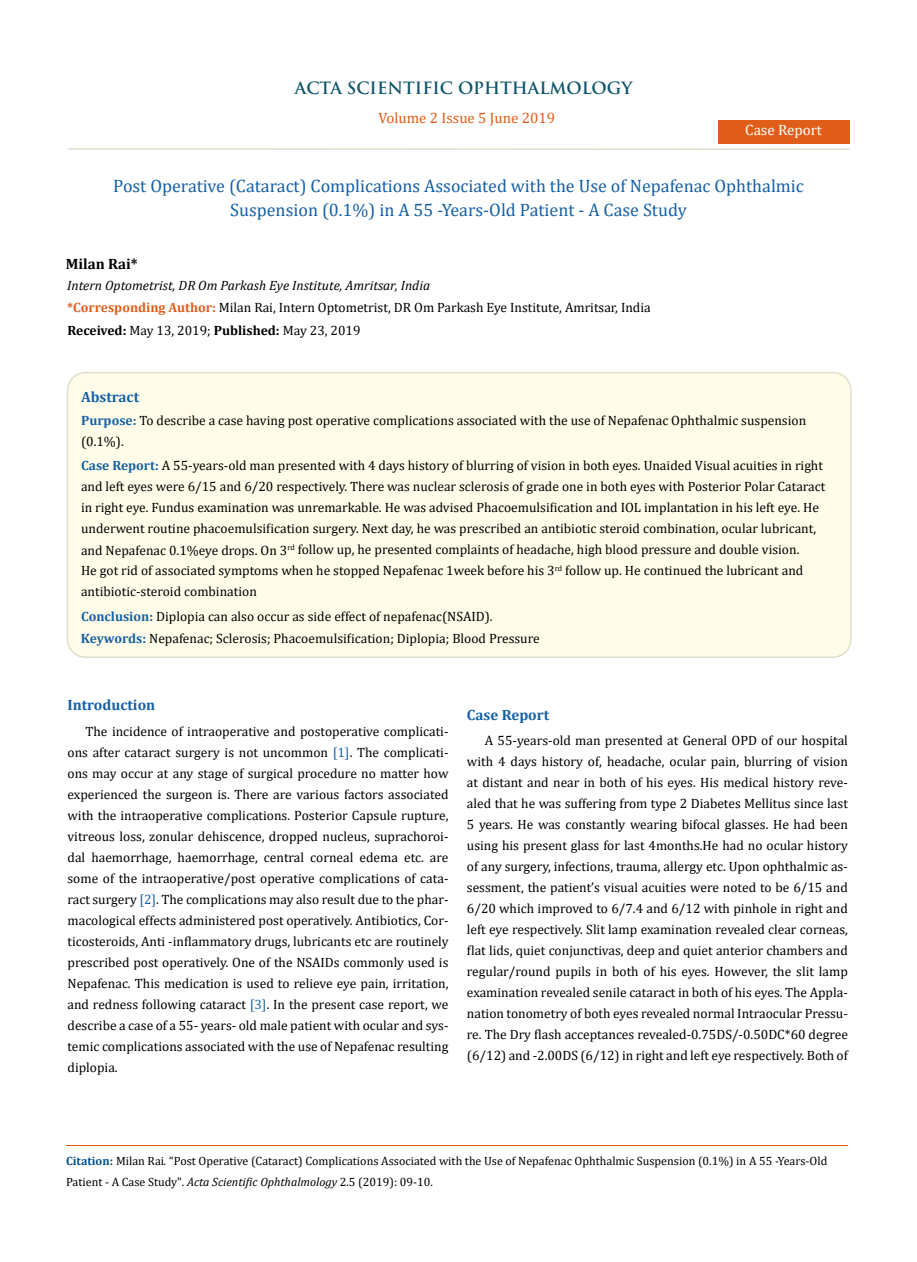
<style>
.page{position:relative;width:917px;height:1262px;background:#fff}
.page>*{position:absolute;margin:0;border:0;box-sizing:border-box;transform-origin:0 0}
.t1{font:18px/24px "Cambria";color:#1560a6;text-align:center}
.t2{font:700 16.5px "Trajan Pro";color:#0e546a}
.t3{font:700 15px "Cambria";color:#1560a6}
.t4{font:15px "Cambria";color:#e05d1a}
.t5{font:15px "Cambria";color:#fff}
.t6{font:700 15px "Cambria";color:#000}
.t7{font:13.5px/21px "Cambria";color:#000}
.t8{font:12px/21px "Cambria";color:#000}
.s1{font-style:italic}
.s2{font-weight:700;color:#e05d1a}
.s3{font-weight:700}
.s4{font-weight:700;color:#1560a6}
.s5{color:#1560a6}
.s6{font-weight:700;color:#035089}
</style>
<div class="page">
<div style="left:717px;top:120px;width:132px;height:23px;background:#e05d1a"></div>
<div style="left:67px;top:372px;width:783px;height:285px;background:#fffde9;border-radius:18px"></div>
<div style="left:67px;top:372px;width:784px;height:286px;border:2px solid #e0dfcd;border-radius:18px"></div>
<hr style="left:66px;top:1145px;width:781px;height:1px;background:#e05d1a">
<hr style="left:67px;top:148px;width:782px;height:2px;background:#e0dfcd">
<p class="t2" style="left:295px;top:77px;width:339px">ACTA SCIENTIFIC OPHTHALMOLOGY</p>
<p class="t4" style="left:378px;top:109px;width:178px">Volume 2 Issue 5 June 2019</p>
<p class="t5" style="left:745px;top:121px;width:78px">Case Report</p>
<h1 class="t1" style="left:113px;top:174px;width:692px">Post Operative (Cataract) Complications Associated with the Use of Nepafenac Ophthalmic<br>Suspension (0.1%) in A 55 -Years-Old Patient - A Case Study</h1>
<p class="t6" style="left:66px;top:253px;width:73px">Milan Rai*</p>
<p class="t7" style="left:67px;top:273px;width:585px;line-height:22.8px"><span class="s1">Intern Optometrist, DR Om Parkash Eye Institute, Amritsar, India<br></span><span class="s2">*Corresponding Author:</span> Milan Rai, Intern Optometrist, DR Om Parkash Eye Institute, Amritsar, India</p>
<p class="t7" style="left:67px;top:320px;width:294px"><span class="s3">Received:</span> May 13, 2019; <span class="s3">Published:</span> May 23, 2019</p>
<p class="t3" style="left:81px;top:386px;width:60px">Abstract</p>
<p class="t7" style="left:81px;top:410px;width:726px"><span class="s4">Purpose:</span> To describe a case having post operative complications associated with the use of Nepafenac Ophthalmic suspension (0.1%).</p>
<p class="t7" style="left:81px;top:455px;width:745px"><span class="s4">Case Report:</span> A 55-years-old man presented with 4 days history of blurring of vision in both eyes. Unaided Visual acuities in right and left eyes were 6/15 and 6/20 respectively. There was nuclear sclerosis of grade one in both eyes with Posterior Polar Cataract in right eye. Fundus examination was unremarkable. He was advised Phacoemulsification and IOL implantation in his left eye. He underwent routine phacoemulsification surgery. Next day, he was prescribed an antibiotic steroid combination, ocular lubricant, and Nepafenac 0.1%eye drops. On 3<sup>rd</sup> follow up, he presented complaints of headache, high blood pressure and double vision.<br>He got rid of associated symptoms when he stopped Nepafenac 1week before his 3<sup>rd</sup> follow up. He continued the lubricant and antibiotic-steroid combination</p>
<p class="t7" style="left:81px;top:604px;width:460px;line-height:22.5px"><span class="s4">Conclusion:</span> Diplopia can also occur as side effect of nepafenac(NSAID).<br><span class="s4">Keywords:</span> Nepafenac; Sclerosis; Phacoemulsification; Diplopia; Blood Pressure</p>
<p class="t3" style="left:67px;top:694px;width:89px">Introduction</p>
<p class="t7" style="left:67px;top:720px;width:382px;text-align:justify;text-indent:18px">The incidence of intraoperative and postoperative complicati&shy;ons after cataract surgery is not uncommon <span class="s5">[1]</span>. The complicati&shy;ons may occur at any stage of surgical procedure no matter how experienced the surgeon is. There are various factors associated with the intraoperative complications. Posterior Capsule rupture, vitreous loss, zonular dehiscence, dropped nucleus, suprachoroi&shy;dal haemorrhage, haemorrhage, central corneal edema etc. are some of the intraoperative/post operative complications of cata&shy;ract surgery <span class="s5">[2]</span>. The complications may also result due to the phar&shy;macological effects administered post operatively. Antibiotics, Cor&shy;ticosteroids, Anti -inflammatory drugs, lubricants etc are routinely prescribed post operatively. One of the NSAIDs commonly used is Nepafenac. This medication is used to relieve eye pain, irritation, and redness following cataract <span class="s5">[3]</span>. In the present case report, we describe a case of a 55- years- old male patient with ocular and sys&shy;temic complications associated with the use of Nepafenac resulting diplopia.</p>
<p class="t3" style="left:467px;top:704px;width:84px">Case Report</p>
<p class="t7" style="left:467px;top:730px;width:382px;text-align:justify;text-indent:18px">A 55-years-old man presented at General OPD of our hospital with 4 days history of, headache, ocular pain, blurring of vision at distant and near in both of his eyes. His medical history reve&shy;aled that he was suffering from type 2 Diabetes Mellitus since last 5 years. He was constantly wearing bifocal glasses. He had been using his present glass for last 4months.He had no ocular history of any surgery, infections, trauma, allergy etc. Upon ophthalmic as&shy;sessment, the patient’s visual acuities were noted to be 6/15 and 6/20 which improved to 6/7.4 and 6/12 with pinhole in right and left eye respectively. Slit lamp examination revealed clear corneas, flat lids, quiet conjunctivas, deep and quiet anterior chambers and regular/round pupils in both of his eyes. However, the slit lamp examination revealed senile cataract in both of his eyes. The Appla&shy;nation tonometry of both eyes revealed normal Intraocular Pressu&shy;re. The Dry flash acceptances revealed-0.75DS/-0.50DC*60 degree (6/12) and -2.00DS (6/12) in right and left eye respectively. Both of</p>
<p class="t8" style="left:66px;top:1150px;width:762px"><span class="s6">Citation:</span> Milan Rai<span class="s1">.</span> “Post Operative (Cataract) Complications Associated with the Use of Nepafenac Ophthalmic Suspension (0.1%) in A 55 -Years-Old<br>Patient - A Case Study". <span class="s1">Acta Scientific Ophthalmology</span> 2.5 (2019): 09-10.</p>
</div>
